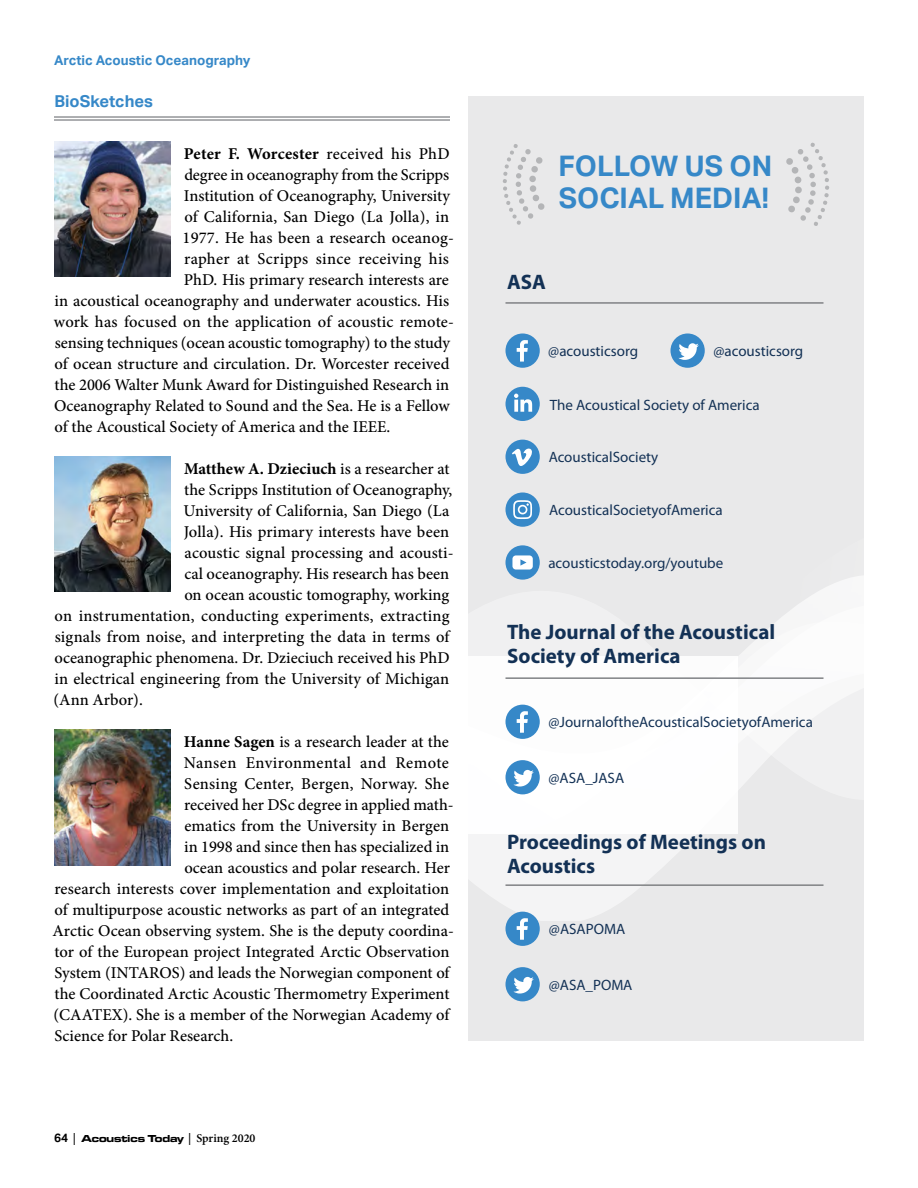
<style>
.page{position:relative;width:918px;height:1188px;background:#fff}
.page>*{position:absolute;margin:0;border:0;box-sizing:border-box;transform-origin:0 0}
.t1{font:700 28.5px/31.7px "Aktiv Grotesk";color:#3688c8}
.t2{font:700 21px/24px "Myriad Pro";color:#133155}
.t3{font:500 16.5px "Minion Pro";color:#000}
.t4{font:700 16.5px "Minion Pro";letter-spacing:.005em;color:#000}
.t5{font:500 16.5px "Minion Pro";letter-spacing:.02em;color:#000}
.t6{font:500 16.5px "Minion Pro";letter-spacing:.025em;color:#000}
.t7{font:700 16.5px "Aktiv Grotesk";color:#3688c8}
.t8{font:15px "Myriad Pro";color:#133155}
.t9{font:700 13.5px "Aktiv Grotesk";color:#3688c8}
.t10{font:700 10.5px "Microgramma Ext D";color:#000}
.s1{font-weight:500}
.s2{font-weight:700}
.s3{font-family:"Aktiv Grotesk";font-size:12px}
.s4{font-family:"Minion Pro";font-weight:600;font-size:12px}
</style>
<div class="page">
<img style="left:54px;top:141px;width:116px;height:136px">
<img style="left:54px;top:456px;width:116px;height:136px">
<img style="left:54px;top:730px;width:116px;height:136px">
<div style="left:468px;top:96px;width:396px;height:945px;background:#e9e9ea"></div>
<svg style="left:468px;top:576px;width:396px;height:345px"></svg>
<div style="left:468px;top:657px;width:270px;height:177px;background:#fefefe"></div>
<div style="left:505px;top:333px;width:35px;height:35px;background:#3688c8;border-radius:50%"></div>
<svg style="left:517px;top:340px;width:11px;height:22px"></svg>
<div style="left:505px;top:705px;width:35px;height:34px;background:#3688c8;border-radius:50%"></div>
<svg style="left:517px;top:711px;width:11px;height:22px"></svg>
<div style="left:505px;top:912px;width:35px;height:34px;background:#3688c8;border-radius:50%"></div>
<svg style="left:517px;top:918px;width:11px;height:22px"></svg>
<div style="left:670px;top:333px;width:35px;height:35px;background:#3688c8;border-radius:50%"></div>
<svg style="left:678px;top:343px;width:21px;height:17px"></svg>
<div style="left:505px;top:760px;width:35px;height:34px;background:#3688c8;border-radius:50%"></div>
<svg style="left:513px;top:770px;width:21px;height:17px"></svg>
<div style="left:505px;top:967px;width:35px;height:34px;background:#3688c8;border-radius:50%"></div>
<svg style="left:513px;top:977px;width:21px;height:17px"></svg>
<div style="left:505px;top:387px;width:35px;height:34px;background:#3688c8;border-radius:50%"></div>
<svg style="left:514px;top:394px;width:18px;height:18px"></svg>
<div style="left:505px;top:545px;width:35px;height:35px;background:#3688c8;border-radius:50%"></div>
<svg style="left:512px;top:555px;width:21px;height:15px"></svg>
<div style="left:505px;top:440px;width:35px;height:34px;background:#3688c8;border-radius:50%"></div>
<svg style="left:512px;top:448px;width:20px;height:18px"></svg>
<div style="left:505px;top:492px;width:35px;height:35px;background:#3688c8;border-radius:50%"></div>
<svg style="left:513px;top:500px;width:19px;height:19px"></svg>
<hr style="left:506px;top:302px;width:318px;height:2px;background:#808285">
<hr style="left:506px;top:677px;width:318px;height:2px;background:#808285">
<hr style="left:506px;top:884px;width:318px;height:2px;background:#808285">
<svg style="left:786px;top:142px;width:44px;height:84px"></svg>
<svg style="left:503px;top:144px;width:42px;height:81px"></svg>
<hr style="left:54px;top:116px;width:396px;height:2px;background:#939598">
<hr style="left:54px;top:119px;width:396px;height:2px;background:#939598">
<p class="t9" style="left:54px;top:52px;width:198px">Arctic Acoustic Oceanography</p>
<p class="t7" style="left:55px;top:91px;width:100px">BioSketches</p>
<p class="t4" style="left:184px;top:142px;width:267px">Peter F. Worcester <span class="s1">received his PhD</span></p>
<p class="t3" style="left:184px;top:164px;width:266px">degree in oceanography from the Scripps</p>
<p class="t3" style="left:184px;top:185px;width:268px">Institution of Oceanography, University</p>
<p class="t3" style="left:184px;top:206px;width:266px">of California, San Diego (La Jolla), in</p>
<p class="t3" style="left:183px;top:227px;width:273px">1977. He has been a research oceanog-</p>
<p class="t5" style="left:184px;top:248px;width:266px">rapher at Scripps since receiving his</p>
<p class="t3" style="left:184px;top:269px;width:267px">PhD. His primary research interests are</p>
<p class="t3" style="left:54px;top:290px;width:396px">in acoustical oceanography and underwater acoustics. His</p>
<p class="t3" style="left:54px;top:311px;width:402px">work has focused on the application of acoustic remote-</p>
<p class="t3" style="left:55px;top:332px;width:397px">sensing techniques (ocean acoustic tomography) to the study</p>
<p class="t3" style="left:55px;top:353px;width:396px">of ocean structure and circulation. Dr. Worcester received</p>
<p class="t3" style="left:54px;top:374px;width:396px">the 2006 Walter Munk Award for Distinguished Research in</p>
<p class="t3" style="left:54px;top:395px;width:397px">Oceanography Related to Sound and the Sea. He is a Fellow</p>
<p class="t3" style="left:55px;top:416px;width:337px">of the Acoustical Society of America and the IEEE.</p>
<p class="t4" style="left:184px;top:457px;width:267px">Matthew A. Dzieciuch <span class="s1">is a researcher at</span></p>
<p class="t3" style="left:184px;top:479px;width:270px">the Scripps Institution of Oceanography,</p>
<p class="t3" style="left:184px;top:500px;width:267px">University of California, San Diego (La</p>
<p class="t3" style="left:184px;top:521px;width:267px">Jolla). His primary interests have been</p>
<p class="t3" style="left:185px;top:542px;width:271px">acoustic signal processing and acousti-</p>
<p class="t3" style="left:184px;top:563px;width:266px">cal oceanography. His research has been</p>
<p class="t3" style="left:184px;top:584px;width:267px">on ocean acoustic tomography, working</p>
<p class="t3" style="left:55px;top:605px;width:396px">on instrumentation, conducting experiments, extracting</p>
<p class="t3" style="left:55px;top:626px;width:396px">signals from noise, and interpreting the data in terms of</p>
<p class="t3" style="left:55px;top:647px;width:397px">oceanographic phenomena. Dr. Dzieciuch received his PhD</p>
<p class="t3" style="left:54px;top:668px;width:396px">in electrical engineering from the University of Michigan</p>
<p class="t3" style="left:54px;top:689px;width:91px">(Ann Arbor).</p>
<p class="t3" style="left:184px;top:731px;width:267px"><span class="s2">Hanne Sagen</span> is a research leader at the</p>
<p class="t6" style="left:184px;top:752px;width:266px">Nansen Environmental and Remote</p>
<p class="t3" style="left:184px;top:773px;width:266px">Sensing Center, Bergen, Norway. She</p>
<p class="t3" style="left:184px;top:794px;width:271px">received her DSc degree in applied math-</p>
<p class="t3" style="left:184px;top:815px;width:266px">ematics from the University in Bergen</p>
<p class="t3" style="left:184px;top:836px;width:267px">in 1998 and since then has specialized in</p>
<p class="t3" style="left:184px;top:857px;width:267px">ocean acoustics and polar research. Her</p>
<p class="t3" style="left:54px;top:878px;width:396px">research interests cover implementation and exploitation</p>
<p class="t3" style="left:55px;top:899px;width:396px">of multipurpose acoustic networks as part of an integrated</p>
<p class="t3" style="left:53px;top:920px;width:403px">Arctic Ocean observing system. She is the deputy coordina-</p>
<p class="t3" style="left:54px;top:941px;width:396px">tor of the European project Integrated Arctic Observation</p>
<p class="t3" style="left:55px;top:962px;width:397px">System (INTAROS) and leads the Norwegian component of</p>
<p class="t3" style="left:54px;top:983px;width:397px">the Coordinated Arctic Acoustic Thermometry Experiment</p>
<p class="t3" style="left:54px;top:1004px;width:397px">(CAATEX). She is a member of the Norwegian Academy of</p>
<p class="t3" style="left:55px;top:1025px;width:180px">Science for Polar Research.</p>
<p class="t10" style="left:54px;top:1131px;width:203px"><span class="s3">64</span> <span class="s4">|</span> Acoustics Today <span class="s4">| Spring 2020</span></p>
<h1 class="t1" style="left:559px;top:150px;width:215px">FOLLOW US ON<br>SOCIAL MEDIA!</h1>
<p class="t2" style="left:507px;top:269px;width:40px">ASA</p>
<p class="t8" style="left:548px;top:342px;width:91px">@acousticsorg</p>
<p class="t8" style="left:713px;top:342px;width:91px">@acousticsorg</p>
<p class="t8" style="left:550px;top:395px;width:211px">The Acoustical Society of America</p>
<p class="t8" style="left:549px;top:448px;width:111px">AcousticalSociety</p>
<p class="t8" style="left:549px;top:501px;width:175px">AcousticalSocietyofAmerica</p>
<p class="t8" style="left:548px;top:554px;width:176px">acousticstoday.org/youtube</p>
<p class="t2" style="left:507px;top:619px;width:270px">The Journal of the Acoustical<br>Society of America</p>
<p class="t8" style="left:548px;top:713px;width:266px">@JournaloftheAcousticalSocietyofAmerica</p>
<p class="t8" style="left:549px;top:769px;width:77px">@ASA_JASA</p>
<p class="t2" style="left:507px;top:829px;width:260px">Proceedings of Meetings on<br>Acoustics</p>
<p class="t8" style="left:549px;top:920px;width:78px">@ASAPOMA</p>
<p class="t8" style="left:549px;top:976px;width:85px">@ASA_POMA</p>
</div>
